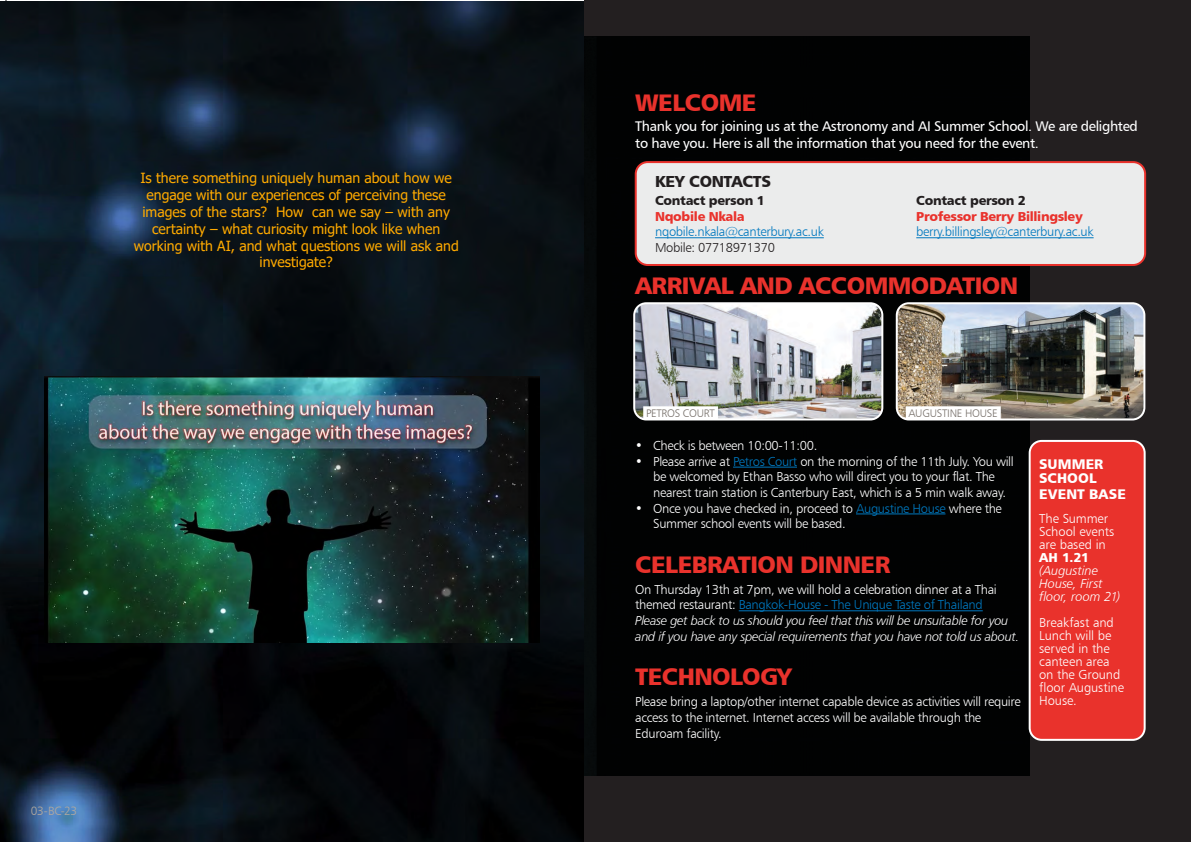
<style>
.page{position:relative;width:1191px;height:842px;background:#fff}
.page>*{position:absolute;margin:0;border:0;box-sizing:border-box;transform-origin:0 0}
.t1{font:24px "Humanist 777 BT Black B";letter-spacing:-.025em;color:#e9322c}
.t2{font:16px "Humanist 777 BT Black B";letter-spacing:-.025em;color:#231f20}
.t3{font:14px/16.8px "Tahoma";color:#fa0;text-align:center}
.t4{font:14px/16.8px "Humanist 777 BT Roman B";letter-spacing:-.025em;color:#fff}
.t5{font:14px/14px "Humanist 777 BT Black B";letter-spacing:.005em;color:#fff}
.t6{font:13px/15.6px "Humanist 777 BT Light B";letter-spacing:-.025em;color:#fff}
.t7{font:13px/15.6px "Humanist 777 BT Light Italic B";letter-spacing:-.025em;color:#fff}
.t8{font:13px/13px "Humanist 777 BT Light B";letter-spacing:-.005em;color:#fff}
.t9{font:13px "Humanist 777 BT Light B";letter-spacing:-.025em;color:#0078bf}
.t10{font:13px "Humanist 777 BT Black B";letter-spacing:-.025em;color:#e9322c}
.t11{font:13px/13px "Humanist 777 BT Light Italic B";letter-spacing:-.005em;color:#fff}
.t12{font:13px "Humanist 777 BT Black B";letter-spacing:-.025em;color:#231f20}
.t13{font:13px "Humanist 777 BT Light B";letter-spacing:-.025em;color:#231f20}
.t14{font:13px "Humanist 777 BT Black B";color:#fff}
.t15{font:12px "Humanist 777 BT Light B";color:#b2a99f}
.t16{font:11px "Humanist 777 BT Light B";letter-spacing:-.025em;color:#78716b}
.s1{color:#0078bf}
</style>
<div class="page">
<img style="left:0;top:2px;width:584px;height:840px">
<img style="left:44px;top:376px;width:495px;height:266px">
<div style="left:584px;top:0;width:607px;height:842px;background:#231f20"></div>
<div style="left:584px;top:36px;width:446px;height:739px;background:#010202"></div>
<hr style="left:733px;top:467px;width:64px;height:1px;background:#0078bf">
<hr style="left:856px;top:514px;width:89px;height:1px;background:#0078bf">
<hr style="left:738px;top:610px;width:244px;height:1px;background:#0078bf">
<img style="left:634px;top:303px;width:248px;height:116px">
<div style="left:633px;top:302px;width:250px;height:118px;border:2px solid #fff;border-radius:12px"></div>
<img style="left:896px;top:303px;width:248px;height:116px">
<div style="left:895px;top:302px;width:250px;height:118px;border:2px solid #fff;border-radius:12px"></div>
<div style="left:643px;top:406px;width:75px;height:13px;background:#fff"></div>
<div style="left:905px;top:406px;width:95px;height:13px;background:#fff"></div>
<div style="left:635px;top:162px;width:510px;height:103px;background:#ebecec;border-radius:12px"></div>
<div style="left:634px;top:161px;width:512px;height:105px;border:2px solid #e9322c;border-radius:12px"></div>
<div style="left:1029px;top:441px;width:115px;height:299px;background:#e9322c;border-radius:12px"></div>
<div style="left:1028px;top:440px;width:117px;height:301px;border:2px solid #fff;border-radius:12px"></div>
<hr style="left:655px;top:237px;width:169px;height:1px;background:#0078bf">
<hr style="left:916px;top:237px;width:177px;height:1px;background:#0078bf">
<p class="t3" style="left:134px;top:171px;width:326px">Is there something uniquely human about how we engage with our experiences of perceiving these images of the stars? How can we say – with any certainty – what curiosity might look like when working with AI, and what questions we will ask and investigate?</p>
<p class="t15" style="left:31px;top:804px;width:48px">03-BC-23</p>
<h1 class="t1" style="left:635px;top:87px;width:123px">WELCOME</h1>
<p class="t4" style="left:635px;top:117px;width:504px">Thank you for joining us at the Astronomy and AI Summer School. We are delighted to have you. Here is all the information that you need for the event.</p>
<p class="t2" style="left:655px;top:171px;width:117px">KEY CONTACTS</p>
<p class="t12" style="left:655px;top:192px;width:111px">Contact person 1</p>
<p class="t10" style="left:655px;top:208px;width:91px">Nqobile Nkala</p>
<p class="t9" style="left:655px;top:224px;width:170px">nqobile.nkala@canterbury.ac.uk</p>
<p class="t13" style="left:655px;top:239px;width:121px">Mobile: 07718971370</p>
<p class="t12" style="left:916px;top:192px;width:111px">Contact person 2</p>
<p class="t10" style="left:916px;top:208px;width:168px">Professor Berry Billingsley</p>
<p class="t9" style="left:916px;top:224px;width:179px">berry.billingsley@canterbury.ac.uk</p>
<h1 class="t1" style="left:635px;top:270px;width:384px">ARRIVAL AND ACCOMMODATION</h1>
<p class="t16" style="left:646px;top:406px;width:70px">PETROS COURT</p>
<p class="t16" style="left:908px;top:406px;width:90px">AUGUSTINE HOUSE</p>
<p class="t6" style="left:635px;top:438px;width:184px">• Check is between 10:00-11:00.</p>
<p class="t6" style="left:653px;top:453px;width:362px;text-indent:-18px">• Please arrive at <span class="s1">Petros Court</span> on the morning of the 11th July. You will be welcomed by Ethan Basso who will direct you to your flat. The nearest train station is Canterbury East, which is a 5 min walk away.</p>
<p class="t6" style="left:653px;top:500px;width:350px;text-indent:-18px">• Once you have checked in, proceed to <span class="s1">Augustine House</span> where the<br>Summer school events will be based.</p>
<h1 class="t1" style="left:635px;top:549px;width:257px">CELEBRATION DINNER</h1>
<p class="t6" style="left:635px;top:581px;width:363px">On Thursday 13th at 7pm, we will hold a celebration dinner at a Thai themed restaurant: <span class="s1">Bangkok-House - The Unique Taste of Thailand</span></p>
<p class="t7" style="left:635px;top:612px;width:385px">Please get back to us should you feel that this will be unsuitable for you and if you have any special requirements that you have not told us about.</p>
<h1 class="t1" style="left:635px;top:661px;width:158px">TECHNOLOGY</h1>
<p class="t6" style="left:635px;top:694px;width:387px">Please bring a laptop/other internet capable device as activities will require access to the internet. Internet access will be available through the<br>Eduroam facility.</p>
<p class="t5" style="left:1039px;top:457px;width:66px">SUMMER<br>SCHOOL</p>
<p class="t5" style="left:1039px;top:486px;width:88px">EVENT BASE</p>
<p class="t8" style="left:1039px;top:512px;width:77px">The Summer<br>School events are based in</p>
<p class="t14" style="left:1039px;top:549px;width:52px">AH 1.21</p>
<p class="t11" style="left:1039px;top:564px;width:83px">(Augustine<br>House, First floor, room 21)</p>
<p class="t8" style="left:1039px;top:616px;width:86px">Breakfast and<br>Lunch will be served in the canteen area on the Ground floor Augustine<br>House.</p>
</div>
